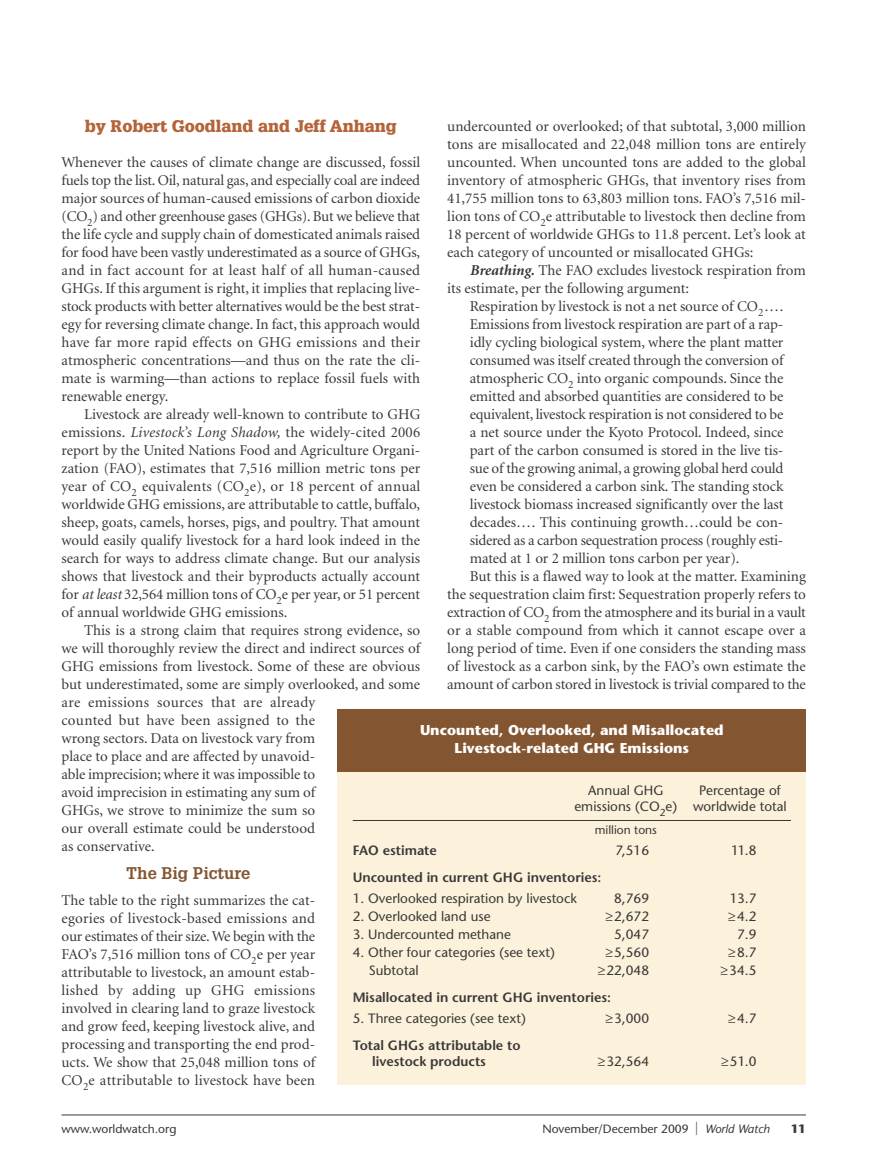
<style>
.page{position:relative;width:878px;height:1175px;background:#fff}
.page>*{position:absolute;margin:0;border:0;box-sizing:border-box;transform-origin:0 0}
.t1{font:900 16.5px "Glypha";color:#b46439}
.t2{font:700 16.5px "Glypha";color:#845531}
.t3{font:15px/18px "Minion";letter-spacing:-.005em;color:#393839;text-align:justify}
.t4{font:700 14.25px/18px "Stone Sans";color:#fff;text-align:center}
.t5{font:13.5px/16.5px "Stone Sans";color:#393839}
.t6{font:600 13.5px/16.5px "Stone Sans";color:#393839}
.t7{font:12px "Stone Sans";color:#393839}
.t8{font:700 12px "Stone Sans";color:#393839}
.s1{font-style:italic}
.s2{font-weight:700;font-style:italic}
.s3{font-size:18px}
</style>
<div class="page">
<hr style="left:62px;top:1114px;width:744px;height:1px;background:#393839">
<div style="left:338px;top:709px;width:468px;height:375px;background:#fcf2db"></div>
<hr style="left:352px;top:820px;width:438px;height:1px;background:#393839">
<div style="left:338px;top:709px;width:468px;height:62px;background:#845531"></div>
<p class="t1" style="left:85px;top:120px;width:313px">by Robert Goodland and Jeff Anhang</p>
<p class="t3" style="left:61px;top:154px;width:360px">Whenever the causes of climate change are discussed, fossil fuels top the list. Oil, natural gas, and especially coal are indeed major sources of human-caused emissions of carbon dioxide (CO<sub>2</sub>) and other greenhouse gases (GHGs). But we believe that the life cycle and supply chain of domesticated animals raised for food have been vastly underestimated as a source of GHGs, and in fact account for at least half of all human-caused GHGs. If this argument is right, it implies that replacing live&shy;stock products with better alternatives would be the best strat&shy;egy for reversing climate change. In fact, this approach would have far more rapid effects on GHG emissions and their atmospheric concentrations—and thus on the rate the cli&shy;mate is warming—than actions to replace fossil fuels with renewable energy.</p>
<p class="t3" style="left:61px;top:406px;width:360px;text-indent:23px">Livestock are already well-known to contribute to GHG emissions. <span class="s1">Livestock’s Long Shadow,</span> the widely-cited 2006 report by the United Nations Food and Agriculture Organi&shy;zation (FAO), estimates that 7,516 million metric tons per year of CO<sub>2</sub> equivalents (CO<sub>2</sub>e), or 18 percent of annual worldwide GHG emissions, are attributable to cattle, buffalo, sheep, goats, camels, horses, pigs, and poultry. That amount would easily qualify livestock for a hard look indeed in the search for ways to address climate change. But our analysis shows that livestock and their byproducts actually account for <span class="s1">at least</span> 32,564 million tons of CO<sub>2</sub>e per year, or 51 percent of annual worldwide GHG emissions.</p>
<p class="t3" style="left:61px;top:622px;width:360px;text-align:left;text-indent:23px">This is a strong claim that requires strong evidence, so we will thoroughly review the direct and indirect sources of GHG emissions from livestock. Some of these are obvious but underestimated, some are simply overlooked, and some are emissions sources that are already<br>counted but have been assigned to the<br>wrong sectors. Data on livestock vary from<br>place to place and are affected by unavoid-<br>able imprecision; where it was impossible to<br>avoid imprecision in estimating any sum of<br>GHGs, we strove to minimize the sum so<br>our overall estimate could be understood<br>as conservative.</p>
<p class="t2" style="left:126px;top:864px;width:126px">The Big Picture</p>
<p class="t3" style="left:61px;top:892px;width:255px">The table to the right summarizes the cat&shy;egories of livestock-based emissions and our estimates of their size.We begin with the FAO’s 7,516 million tons of CO<sub>2</sub>e per year attributable to livestock, an amount estab&shy;lished by adding up GHG emissions involved in clearing land to graze livestock and grow feed, keeping livestock alive, and processing and transporting the end prod&shy;ucts. We show that 25,048 million tons of CO<sub>2</sub>e attributable to livestock have been</p>
<p class="t3" style="left:447px;top:118px;width:360px">undercounted or overlooked; of that subtotal, 3,000 million tons are misallocated and 22,048 million tons are entirely uncounted. When uncounted tons are added to the global inventory of atmospheric GHGs, that inventory rises from 41,755 million tons to 63,803 million tons. FAO’s 7,516 mil&shy;lion tons of CO<sub>2</sub>e attributable to livestock then decline from 18 percent of worldwide GHGs to 11.8 percent. Let’s look at each category of uncounted or misallocated GHGs:</p>
<p class="t3" style="left:470px;top:262px;width:338px"><span class="s2">Breathing.</span> The FAO excludes livestock respiration from</p>
<p class="t3" style="left:447px;top:280px;width:243px">its estimate, per the following argument:</p>
<p class="t3" style="left:470px;top:298px;width:315px">Respiration by livestock is not a net source of CO<sub>2</sub>….</p>
<p class="t3" style="left:470px;top:316px;width:315px">Emissions from livestock respiration are part of a rap-</p>
<p class="t3" style="left:469px;top:334px;width:315px">idly cycling biological system, where the plant matter</p>
<p class="t3" style="left:469px;top:352px;width:315px">consumed was itself created through the conversion of</p>
<p class="t3" style="left:469px;top:370px;width:315px">atmospheric CO<sub>2</sub> into organic compounds. Since the</p>
<p class="t3" style="left:469px;top:388px;width:315px">emitted and absorbed quantities are considered to be</p>
<p class="t3" style="left:470px;top:406px;width:315px">equivalent, livestock respiration is not considered to be</p>
<p class="t3" style="left:470px;top:424px;width:315px">a net source under the Kyoto Protocol. Indeed, since</p>
<p class="t3" style="left:470px;top:442px;width:315px">part of the carbon consumed is stored in the live tis-</p>
<p class="t3" style="left:470px;top:460px;width:315px">sue of the growing animal, a growing global herd could</p>
<p class="t3" style="left:470px;top:478px;width:315px">even be considered a carbon sink. The standing stock</p>
<p class="t3" style="left:470px;top:496px;width:315px">livestock biomass increased significantly over the last</p>
<p class="t3" style="left:470px;top:514px;width:315px">decades…. This continuing growth…could be con-</p>
<p class="t3" style="left:470px;top:532px;width:315px">sidered as a carbon sequestration process (roughly esti-</p>
<p class="t3" style="left:470px;top:550px;width:271px">mated at 1 or 2 million tons carbon per year).</p>
<p class="t3" style="left:470px;top:568px;width:338px">But this is a flawed way to look at the matter. Examining</p>
<p class="t3" style="left:447px;top:586px;width:360px">the sequestration claim first: Sequestration properly refers to</p>
<p class="t3" style="left:447px;top:604px;width:360px">extraction of CO<sub>2</sub> from the atmosphere and its burial in a vault</p>
<p class="t3" style="left:447px;top:622px;width:360px">or a stable compound from which it cannot escape over a</p>
<p class="t3" style="left:447px;top:640px;width:360px">long period of time. Even if one considers the standing mass</p>
<p class="t3" style="left:447px;top:658px;width:360px">of livestock as a carbon sink, by the FAO’s own estimate the</p>
<p class="t3" style="left:447px;top:676px;width:360px">amount of carbon stored in livestock is trivial compared to the</p>
<p class="t4" style="left:420px;top:722px;width:305px">Uncounted, Overlooked, and Misallocated<br>Livestock-related GHG Emissions</p>
<p class="t5" style="left:574px;top:783px;width:214px;text-indent:125px">Percentage of emissions (CO<sub>2</sub>e) worldwide total</p>
<p class="t7" style="left:594px;top:825px;width:64px">million tons</p>
<p class="t5" style="left:588px;top:783px;width:77px">Annual GHG</p>
<p class="t6" style="left:352px;top:843px;width:86px">FAO estimate</p>
<p class="t5" style="left:615px;top:843px;width:35px">7,516</p>
<p class="t5" style="left:731px;top:843px;width:27px">11.8</p>
<p class="t6" style="left:353px;top:870px;width:250px">Uncounted in current GHG inventories:</p>
<p class="t5" style="left:353px;top:891px;width:226px">1. Overlooked respiration by livestock</p>
<p class="t5" style="left:614px;top:891px;width:36px">8,769</p>
<p class="t5" style="left:730px;top:891px;width:28px">13.7</p>
<p class="t5" style="left:352px;top:909px;width:139px">2. Overlooked land use</p>
<p class="t5" style="left:605px;top:909px;width:45px">≥2,672</p>
<p class="t5" style="left:728px;top:909px;width:30px">≥4.2</p>
<p class="t5" style="left:352px;top:927px;width:160px">3. Undercounted methane</p>
<p class="t5" style="left:614px;top:927px;width:36px">5,047</p>
<p class="t5" style="left:737px;top:927px;width:21px">7.9</p>
<p class="t5" style="left:352px;top:945px;width:204px">4. Other four categories (see text)</p>
<p class="t5" style="left:605px;top:945px;width:45px">≥5,560</p>
<p class="t5" style="left:728px;top:945px;width:30px">≥8.7</p>
<p class="t5" style="left:369px;top:963px;width:51px">Subtotal</p>
<p class="t5" style="left:597px;top:963px;width:53px">≥22,048</p>
<p class="t5" style="left:720px;top:963px;width:37px">≥34.5</p>
<p class="t6" style="left:352px;top:990px;width:260px">Misallocated in current GHG inventories:</p>
<p class="t5" style="left:352px;top:1011px;width:175px">5. Three categories (see text)</p>
<p class="t5" style="left:605px;top:1011px;width:45px">≥3,000</p>
<p class="t5" style="left:728px;top:1011px;width:30px">≥4.7</p>
<p class="t6" style="left:372px;top:1038px;width:150px;text-indent:-19px">Total GHGs attributable to livestock products</p>
<p class="t5" style="left:597px;top:1054px;width:53px">≥32,564</p>
<p class="t5" style="left:721px;top:1054px;width:37px">≥51.0</p>
<p class="t7" style="left:62px;top:1123px;width:116px">www.worldwatch.org</p>
<p class="t7" style="left:542px;top:1123px;width:229px">November/December 2009 <span class="s3">|</span> <span class="s1">World Watch</span></p>
<p class="t8" style="left:790px;top:1123px;width:17px">11</p>
</div>
